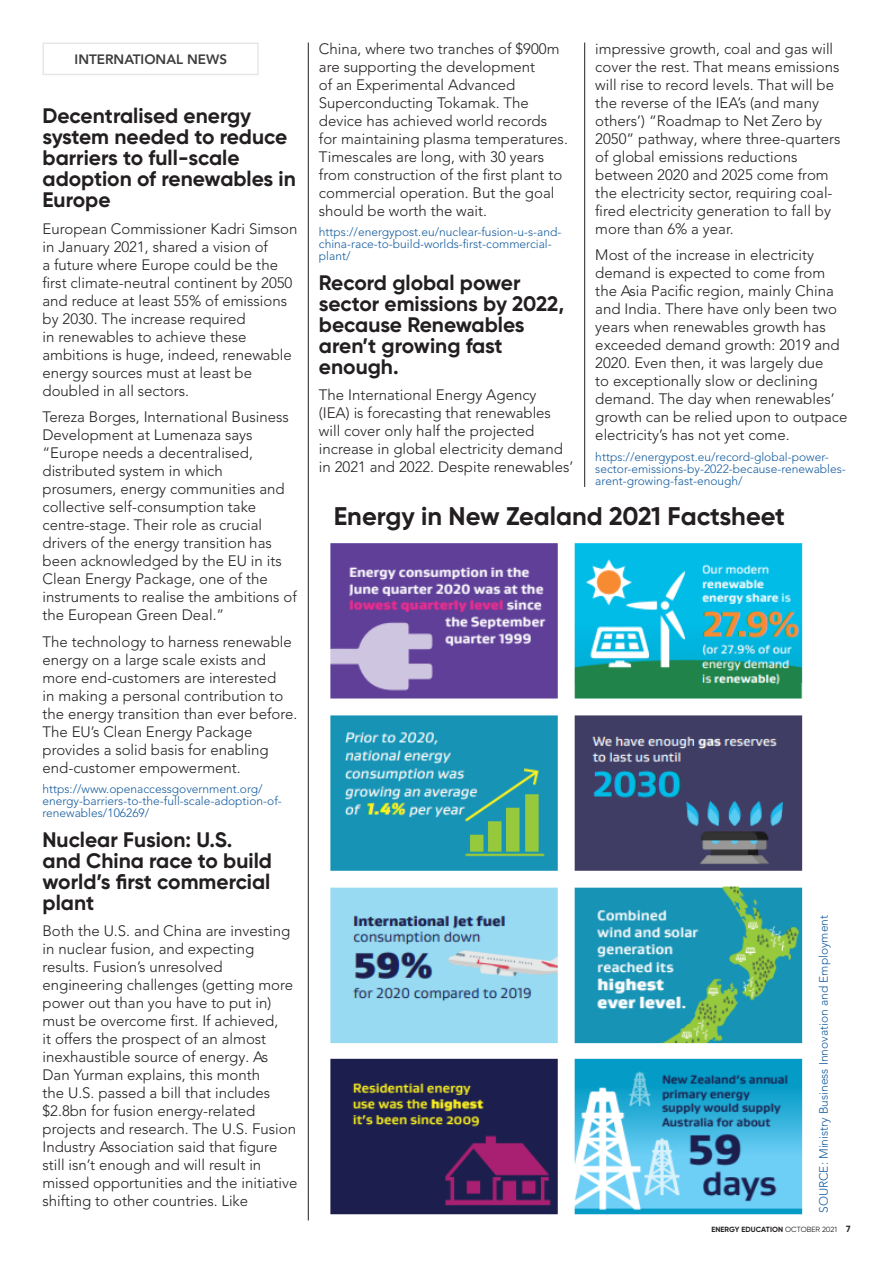
<style>
.page{position:relative;width:893px;height:1263px;background:#fff}
.page>*{position:absolute;margin:0;border:0;box-sizing:border-box;transform-origin:0 0}
.Article_Heading{font:700 25.5px "Gilroy";color:#231f20}
.Article_Heading-2{font:700 21px/21px "Gilroy";color:#231f20}
.t1{font:300 15px/18px "Avenir LT Pro";color:#231f20}
.t2{font:800 13.5px "Avenir LT Pro";color:#3e3e3f}
.Footnote{font:300 12px/12px "Avenir LT Pro";color:#175d9e}
.Article_Heading-3{font:700 7.5px "Gilroy";letter-spacing:.01em;color:#231f20}
.s1{font-weight:400}
.s2{font-size:9px}
</style>
<div class="page">
<img style="left:330px;top:543px;width:473px;height:672px">
<div style="left:43px;top:43px;width:216px;height:32px;border:2px solid #e6e7e9"></div>
<hr style="left:308px;top:43px;width:1px;height:1177px;background:#231f20">
<hr style="left:584px;top:43px;width:1px;height:444px;background:#231f20">
<p class="t2" style="left:75px;top:51px;width:154px">INTERNATIONAL NEWS</p>
<p class="Article_Heading-2" style="left:43px;top:105px;width:255px">Decentralised energy system needed to reduce barriers to full-scale adoption of renewables in<br>Europe</p>
<p class="t1" style="left:43px;top:219px;width:256px">European Commissioner Kadri Simson in January 2021, shared a vision of<br>a future where Europe could be the first climate-neutral continent by 2050 and reduce at least 55% of emissions by 2030. The increase required<br>in renewables to achieve these ambitions is huge, indeed, renewable energy sources must at least be doubled in all sectors.</p>
<p class="t1" style="left:43px;top:408px;width:256px">Tereza Borges, International Business Development at Lumenaza says “Europe needs a decentralised, distributed system in which prosumers, energy communities and collective self-consumption take centre-stage. Their role as crucial drivers of the energy transition has been acknowledged by the EU in its Clean Energy Package, one of the instruments to realise the ambitions of the European Green Deal.”</p>
<p class="t1" style="left:43px;top:632px;width:256px">The technology to harness renewable energy on a large scale exists and more end-customers are interested<br>in making a personal contribution to the energy transition than ever before.<br>The EU’s Clean Energy Package provides a solid basis for enabling end-customer empowerment.</p>
<p class="Footnote" style="left:43px;top:783px;width:241px">https://www.openaccessgovernment.org/ energy-barriers-to-the-full-scale-adoption-of&shy;renewables/106269/</p>
<p class="Article_Heading-2" style="left:43px;top:829px;width:231px">Nuclear Fusion: U.S. and China race to build world’s first commercial plant</p>
<p class="t1" style="left:43px;top:922px;width:256px">Both the U.S. and China are investing in nuclear fusion, and expecting results. Fusion’s unresolved engineering challenges (getting more power out than you have to put in) must be overcome first. If achieved,<br>it offers the prospect of an almost inexhaustible source of energy. As Dan Yurman explains, this month<br>the U.S. passed a bill that includes $2.8bn for fusion energy-related projects and research. The U.S. Fusion Industry Association said that figure still isn’t enough and will result in missed opportunities and the initiative shifting to other countries. Like</p>
<p class="t1" style="left:319px;top:40px;width:250px">China, where two tranches of $900m are supporting the development<br>of an Experimental Advanced Superconducting Tokamak. The device has achieved world records for maintaining plasma temperatures.<br>Timescales are long, with 30 years from construction of the first plant to commercial operation. But the goal should be worth the wait.</p>
<p class="Footnote" style="left:319px;top:226px;width:244px">https://energypost.eu/nuclear-fusion-u-s-and&shy;china-race-to-build-worlds-first-commercial&shy;plant/</p>
<p class="Article_Heading-2" style="left:319px;top:272px;width:247px">Record global power sector emissions by 2022, because Renewables aren’t growing fast enough.</p>
<p class="t1" style="left:319px;top:386px;width:256px">The International Energy Agency<br>(IEA) is forecasting that renewables will cover only half the projected increase in global electricity demand in 2021 and 2022. Despite renewables’</p>
<p class="t1" style="left:595px;top:40px;width:247px">impressive growth, coal and gas will cover the rest. That means emissions will rise to record levels. That will be the reverse of the IEA’s (and many others’) “Roadmap to Net Zero by 2050” pathway, where three-quarters of global emissions reductions between 2020 and 2025 come from the electricity sector, requiring coal&shy;fired electricity generation to fall by more than 6% a year.</p>
<p class="t1" style="left:595px;top:246px;width:254px">Most of the increase in electricity demand is expected to come from the Asia Pacific region, mainly China and India. There have only been two years when renewables growth has exceeded demand growth: 2019 and 2020. Even then, it was largely due<br>to exceptionally slow or declining demand. The day when renewables’ growth can be relied upon to outpace electricity’s has not yet come.</p>
<p class="Footnote" style="left:595px;top:451px;width:252px">https://energypost.eu/record-global-power&shy;sector-emissions-by-2022-because-renewables&shy;arent-growing-fast-enough/</p>
<p class="Article_Heading" style="left:334px;top:500px;width:453px">Energy in New Zealand 2021 Factsheet</p>
<p class="Footnote" style="left:818px;top:1213px;width:299px;rotate:-90deg">SOURCE: Ministry Business Innovation and Employment</p>
<p class="Article_Heading-3" style="left:711px;top:1225px;width:141px">ENERGY EDUCATION <span class="s1">OCTOBER 2021</span> <span class="s2">7</span></p>
</div>
